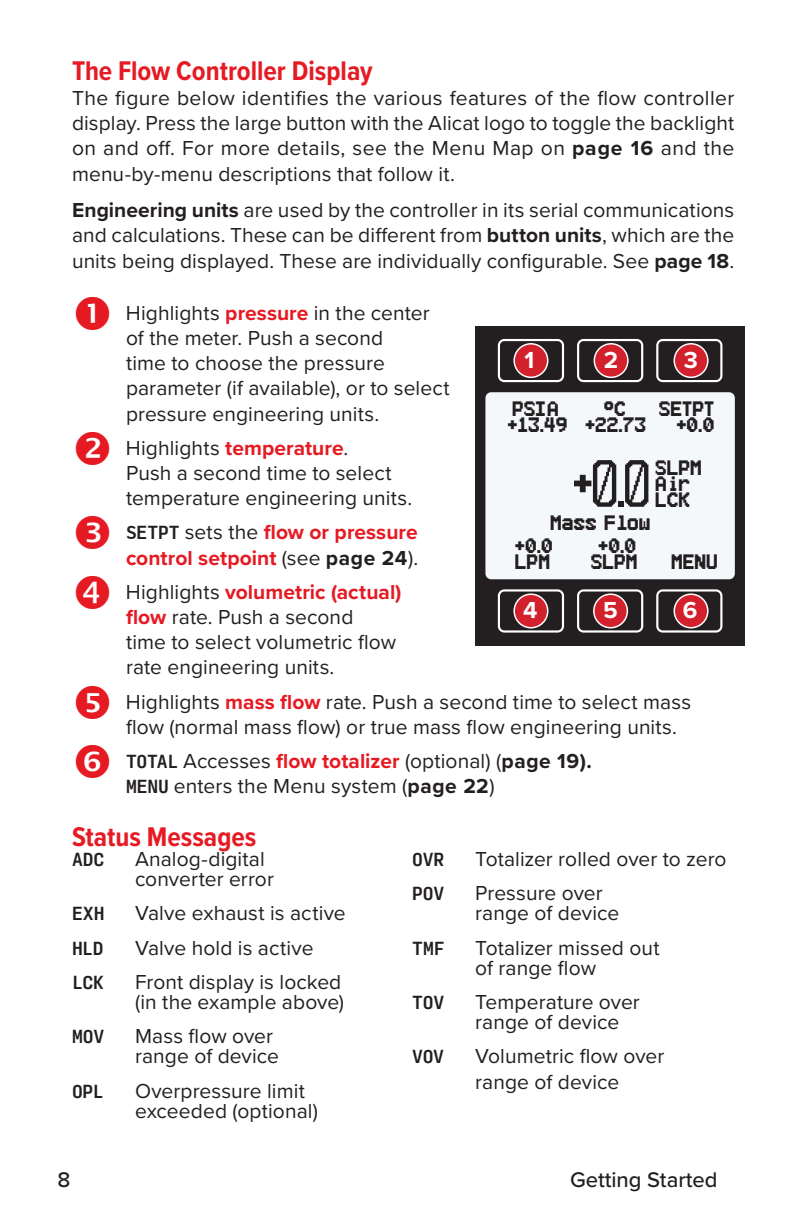
<style>
.page{position:relative;width:792px;height:1224px;background:#fff}
.page>*{position:absolute;margin:0;border:0;box-sizing:border-box;transform-origin:0 0}
.TOC_3{font:700 28px "Proxima Nova Cond";color:#e51a23}
.t1{font:700 24px "Proxima Nova";color:#fff}
.t2{font:500 22px "Proxima Nova";color:#231f20}
.Instruction_1st{font:21px/25.2px "Proxima Nova";letter-spacing:.005em;color:#231f20}
.Body_Text{font:21px/25.2px "Proxima Nova";letter-spacing:.005em;color:#231f20;text-align:justify}
.Status_Messages{font:21px/20px "Proxima Nova";letter-spacing:.005em;color:#231f20}
.Instruction_1st-2{font:700 21px/25.2px "Proxima Nova";letter-spacing:.005em;color:#e51a23}
.Status_Messages-2{font:500 18px "Input Mono Narrow";letter-spacing:-.01em;color:#231f20}
.t3{font:16.2px/16px "Alicat Meters";color:#231f20;text-align:right}
.s1{font-weight:700}
.s2{font-weight:700;color:#e51a23}
.s3{font-family:"Input Mono Narrow";font-weight:500;font-size:18px;color:#231f20}
.s4{font-weight:400;color:#231f20}
.s5{color:#231f20}
.s6{font-family:"Input Mono Narrow";font-weight:500;font-size:18px}
</style>
<div class="page">
<div style="left:476px;top:326px;width:269px;height:320px;background:#231f20"></div>
<div style="left:485px;top:392px;width:250px;height:187px;background:#f4f8fa;border-radius:6px"></div>
<svg style="left:574px;top:460px;width:74px;height:47px"></svg>
<svg style="left:498px;top:339px;width:66px;height:43px"></svg>
<svg style="left:577px;top:339px;width:66px;height:43px"></svg>
<svg style="left:656px;top:339px;width:66px;height:43px"></svg>
<svg style="left:498px;top:589px;width:66px;height:44px"></svg>
<svg style="left:577px;top:589px;width:66px;height:44px"></svg>
<svg style="left:656px;top:589px;width:66px;height:44px"></svg>
<p class="TOC_3" style="left:72px;top:50px;width:302px">The Flow Controller Display</p>
<p class="Body_Text" style="left:72px;top:84px;width:664px">The figure below identifies the various features of the flow controller display. Press the large button with the Alicat logo to toggle the backlight on and off. For more details, see the Menu Map on <span class="s1">page 16</span> and the menu-by-menu descriptions that follow it.</p>
<p class="Body_Text" style="left:72px;top:197px;width:664px"><span class="s1">Engineering units</span> are used by the controller in its serial communications and calculations. These can be different from <span class="s1">button units</span>, which are the units being displayed. These are individually configurable. See <span class="s1">page 18</span>.</p>
<p class="Instruction_1st" style="left:126px;top:299px;width:325px">Highlights <span class="s2">pressure</span> in the center of the meter. Push a second<br>time to choose the pressure parameter (if available), or to select pressure engineering units.</p>
<p class="Instruction_1st" style="left:126px;top:434px;width:288px">Highlights <span class="s2">temperature</span>.<br>Push a second time to select temperature engineering units.</p>
<p class="Instruction_1st-2" style="left:126px;top:519px;width:294px"><span class="s3">SETPT</span> <span class="s4">sets the</span> flow or pressure control setpoint <span class="s4">(see</span> <span class="s5">page 24</span><span class="s4">).</span></p>
<p class="Instruction_1st" style="left:126px;top:578px;width:277px">Highlights <span class="s2">volumetric (actual) flow</span> rate. Push a second<br>time to select volumetric flow rate engineering units.</p>
<p class="Instruction_1st" style="left:126px;top:688px;width:567px">Highlights <span class="s2">mass flow</span> rate. Push a second time to select mass flow (normal mass flow) or true mass flow engineering units.</p>
<p class="Instruction_1st" style="left:126px;top:748px;width:468px"><span class="s6">TOTAL</span> Accesses <span class="s2">flow totalizer</span> (optional) (<span class="s1">page 19).<br></span><span class="s6">MENU</span> enters the Menu system (<span class="s1">page 22</span>)</p>
<p class="TOC_3" style="left:72px;top:816px;width:186px">Status Messages</p>
<p class="Status_Messages-2" style="left:72px;top:843px;width:34px">ADC</p>
<p class="Status_Messages" style="left:135px;top:848px;width:140px">Analog-digital converter error</p>
<p class="Status_Messages-2" style="left:72px;top:897px;width:34px">EXH</p>
<p class="Status_Messages" style="left:135px;top:902px;width:212px">Valve exhaust is active</p>
<p class="Status_Messages-2" style="left:72px;top:932px;width:33px">HLD</p>
<p class="Status_Messages" style="left:135px;top:937px;width:180px">Valve hold is active</p>
<p class="Status_Messages-2" style="left:72px;top:966px;width:34px">LCK</p>
<p class="Status_Messages" style="left:135px;top:971px;width:211px">Front display is locked (in the example above)</p>
<p class="Status_Messages-2" style="left:72px;top:1021px;width:34px">MOV</p>
<p class="Status_Messages" style="left:135px;top:1026px;width:146px">Mass flow over range of device</p>
<p class="Status_Messages-2" style="left:72px;top:1075px;width:33px">OPL</p>
<p class="Status_Messages" style="left:135px;top:1080px;width:184px">Overpressure limit exceeded (optional)</p>
<p class="t1" style="left:525px;top:342px;width:11px">1</p>
<p class="t1" style="left:604px;top:342px;width:16px">2</p>
<p class="t1" style="left:684px;top:342px;width:16px">3</p>
<p class="t3" style="left:513px;top:401px;width:48px">PSIA</p>
<p class="t3" style="left:605px;top:401px;width:23px">¤C</p>
<p class="t3" style="left:659px;top:401px;width:57px">SETPT +0.0</p>
<p class="t3" style="left:656px;top:459px;width:48px;text-align:left">SLPM<br>Air<br>LCK</p>
<p class="t3" style="left:508px;top:417px;width:140px">+13.49 +22.73</p>
<p class="t3" style="left:551px;top:515px;width:102px">Mass Flow</p>
<p class="t3" style="left:516px;top:538px;width:39px">+0.0</p>
<p class="t3" style="left:599px;top:538px;width:39px">+0.0</p>
<p class="t3" style="left:516px;top:554px;width:37px">LPM</p>
<p class="t3" style="left:591px;top:554px;width:48px">SLPM</p>
<p class="t3" style="left:672px;top:554px;width:48px">MENU</p>
<p class="t1" style="left:523px;top:592px;width:16px">4</p>
<p class="t1" style="left:603px;top:592px;width:16px">5</p>
<p class="t1" style="left:683px;top:592px;width:16px">6</p>
<p class="Status_Messages-2" style="left:412px;top:843px;width:34px">OVR</p>
<p class="Status_Messages" style="left:475px;top:848px;width:253px">Totalizer rolled over to zero</p>
<p class="Status_Messages-2" style="left:412px;top:877px;width:34px">POV</p>
<p class="Status_Messages" style="left:475px;top:882px;width:146px">Pressure over range of device</p>
<p class="Status_Messages-2" style="left:412px;top:932px;width:34px">TMF</p>
<p class="Status_Messages" style="left:475px;top:937px;width:186px">Totalizer missed out of range flow</p>
<p class="Status_Messages-2" style="left:412px;top:986px;width:34px">TOV</p>
<p class="Status_Messages" style="left:475px;top:991px;width:166px">Temperature over range of device</p>
<p class="Status_Messages-2" style="left:412px;top:1041px;width:33px">VOV</p>
<p class="Status_Messages" style="left:475px;top:1043px;width:191px;line-height:25.2px">Volumetric flow over range of device</p>
<p class="t2" style="left:58px;top:1164px;width:14px">8</p>
<p class="t2" style="left:570px;top:1164px;width:149px">Getting Started</p>
</div>
